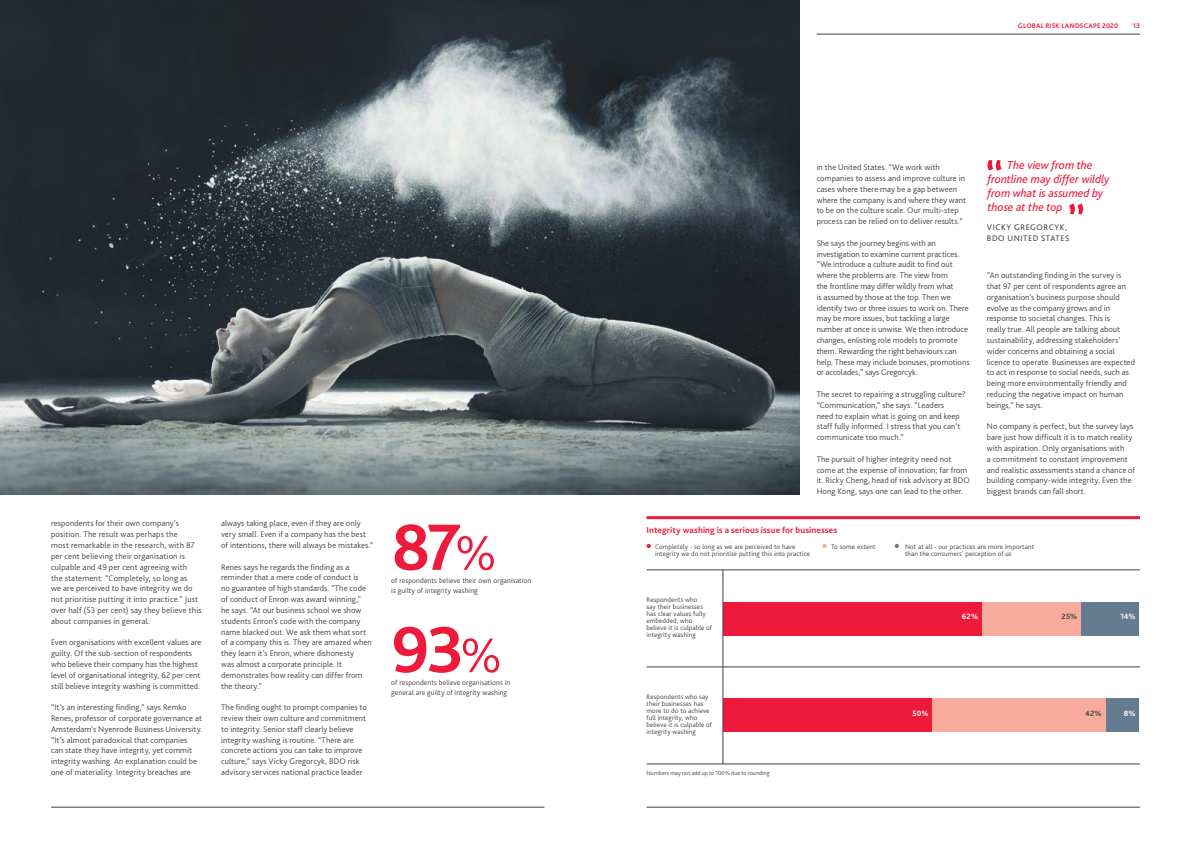
<style>
.page{position:relative;width:1191px;height:842px;background:#fff}
.page>*{position:absolute;margin:0;border:0;box-sizing:border-box;transform-origin:0 0}
.t1{font:700 68.4px "Bliss Pro";color:#ed1a3b}
.t2{font:italic 12px/14px "Bliss Pro";letter-spacing:-.005em;color:#ed1a3b}
.t3{font:700 9px "Bliss Pro";letter-spacing:.01em;color:#ed1a3b}
.t4{font:300 8.5px/10.8px "Bliss Pro";letter-spacing:.01em;color:#424241}
.t5{font:8.5px/10.8px "Bliss Pro";letter-spacing:.065em;color:#424241}
.t6{font:700 8px "Bliss Pro";color:#fff}
.t7{font:700 8px "Bliss Pro";color:#424241}
.t8{font:300 7.5px/10px "Bliss Pro";letter-spacing:.01em;color:#424241}
.t9{font:300 7px/7px "Bliss Pro";letter-spacing:.01em;color:#424241}
.t10{font:700 7px "Bliss Pro";letter-spacing:.025em;color:#ed1a3b}
.t11{font:300 6px "Bliss Pro";letter-spacing:.01em;color:#424241}
.s1{font-weight:300;font-size:51px}
</style>
<div class="page">
<hr style="left:646px;top:516px;width:494px;height:3px;background:#ed1a3b">
<img style="left:0;top:0;width:799px;height:494px">
<svg style="left:646px;top:544px;width:5px;height:4px"></svg>
<svg style="left:822px;top:544px;width:4px;height:4px"></svg>
<svg style="left:894px;top:544px;width:5px;height:4px"></svg>
<hr style="left:646px;top:570px;width:494px;height:1px;background:#424241">
<hr style="left:646px;top:764px;width:494px;height:1px;background:#424241">
<hr style="left:646px;top:667px;width:494px;height:1px;background:#424241">
<div style="left:1080px;top:602px;width:59px;height:33px;background:#657c90"></div>
<div style="left:980px;top:602px;width:100px;height:33px;background:#f8aa9c"></div>
<div style="left:723px;top:602px;width:258px;height:33px;background:#ed1a3b"></div>
<div style="left:1105px;top:698px;width:34px;height:34px;background:#657c90"></div>
<div style="left:930px;top:698px;width:175px;height:34px;background:#f8aa9c"></div>
<div style="left:723px;top:698px;width:208px;height:34px;background:#ed1a3b"></div>
<svg style="left:987px;top:160px;width:14px;height:11px"></svg>
<svg style="left:1069px;top:204px;width:14px;height:10px"></svg>
<hr style="left:722px;top:570px;width:1px;height:194px;background:#424241">
<hr style="left:51px;top:807px;width:493px;height:1px;background:#424241">
<hr style="left:816px;top:34px;width:324px;height:1px;background:#424241">
<hr style="left:646px;top:807px;width:494px;height:1px;background:#424241">
<p class="t4" style="left:51px;top:518px;width:152px">respondents for their own company’s position. The result was perhaps the<br>most remarkable in the research, with 87 per cent believing their organisation is culpable and 49 per cent agreeing with<br>the statement: “Completely, so long as<br>we are perceived to have integrity we do not prioritise putting it into practice.” Just over half (53 per cent) say they believe this about companies in general.</p>
<p class="t4" style="left:51px;top:637px;width:152px">Even organisations with excellent values are guilty. Of the sub-section of respondents who believe their company has the highest level of organisational integrity, 62 per cent still believe integrity washing is committed.</p>
<p class="t4" style="left:51px;top:702px;width:153px">“It’s an interesting finding,” says Remko Renes, professor of corporate governance at Amsterdam’s Nyenrode Business University. “It’s almost paradoxical that companies<br>can state they have integrity, yet commit integrity washing. An explanation could be one of materiality. Integrity breaches are</p>
<p class="t4" style="left:221px;top:518px;width:154px">always taking place, even if they are only very small. Even if a company has the best of intentions, there will always be mistakes.”</p>
<p class="t4" style="left:221px;top:561px;width:152px">Renes says he regards the finding as a reminder that a mere code of conduct is<br>no guarantee of high standards. “The code of conduct of Enron was award winning,”<br>he says. “At our business school we show students Enron’s code with the company name blacked out. We ask them what sort of a company this is. They are amazed when they learn it’s Enron, where dishonesty<br>was almost a corporate principle. It demonstrates how reality can differ from the theory.”</p>
<p class="t4" style="left:221px;top:702px;width:147px">The finding ought to prompt companies to review their own culture and commitment to integrity. Senior staff clearly believe integrity washing is routine. “There are concrete actions you can take to improve culture,” says Vicky Gregorcyk, BDO risk advisory services national practice leader</p>
<h1 class="t1" style="left:391px;top:505px;width:107px">87<span class="s1">%</span></h1>
<p class="t8" style="left:391px;top:575px;width:141px">of respondents believe their own organisation is guilty of integrity washing</p>
<h1 class="t1" style="left:391px;top:607px;width:112px">93<span class="s1">%</span></h1>
<p class="t8" style="left:391px;top:677px;width:121px">of respondents believe organisations in general are guilty of integrity washing</p>
<p class="t10" style="left:1018px;top:22px;width:102px">GLOBAL RISK LANDSCAPE 2020</p>
<p class="t10" style="left:1132px;top:22px;width:9px">13</p>
<p class="t4" style="left:816px;top:162px;width:151px">in the United States. “We work with companies to assess and improve culture in cases where there may be a gap between where the company is and where they want to be on the culture scale. Our multi-step process can be relied on to deliver results.”</p>
<p class="t4" style="left:816px;top:237px;width:154px">She says the journey begins with an investigation to examine current practices. “We introduce a culture audit to find out where the problems are. The view from<br>the frontline may differ wildly from what<br>is assumed by those at the top. Then we identify two or three issues to work on. There may be more issues, but tackling a large number at once is unwise. We then introduce changes, enlisting role models to promote them. Rewarding the right behaviours can help. These may include bonuses, promotions or accolades,” says Gregorcyk.</p>
<p class="t4" style="left:816px;top:389px;width:150px">The secret to repairing a struggling culture? “Communication,” she says. “Leaders<br>need to explain what is going on and keep staff fully informed. I stress that you can’t communicate too much.”</p>
<p class="t4" style="left:816px;top:453px;width:155px">The pursuit of higher integrity need not come at the expense of innovation; far from it. Ricky Cheng, head of risk advisory at BDO Hong Kong, says one can lead to the other.</p>
<p class="t3" style="left:646px;top:525px;width:192px">Integrity washing is a serious issue for businesses</p>
<h2 class="t2" style="left:987px;top:158px;width:124px;text-indent:20px">The view from the frontline may differ wildly from what is assumed by those at the top</h2>
<p class="t5" style="left:986px;top:222px;width:84px">VICKY GREGORCYK,<br>BDO UNITED STATES</p>
<p class="t4" style="left:986px;top:270px;width:150px">“An outstanding finding in the survey is that 97 per cent of respondents agree an organisation’s business purpose should evolve as the company grows and in response to societal changes. This is<br>really true. All people are talking about sustainability, addressing stakeholders’ wider concerns and obtaining a social licence to operate. Businesses are expected to act in response to social needs, such as being more environmentally friendly and reducing the negative impact on human beings,” he says.</p>
<p class="t4" style="left:986px;top:421px;width:150px">No company is perfect, but the survey lays bare just how difficult it is to match reality with aspiration. Only organisations with<br>a commitment to constant improvement and realistic assessments stand a chance of building company-wide integrity. Even the biggest brands can fall short.</p>
<p class="t9" style="left:655px;top:543px;width:156px">Completely - so long as we are perceived to have integrity we do not prioritise putting this into practice</p>
<p class="t9" style="left:831px;top:543px;width:46px">To some extent</p>
<p class="t9" style="left:905px;top:543px;width:131px">Not at all - our practices are more important than the consumers’ perception of us</p>
<p class="t9" style="left:646px;top:595px;width:67px">Respondents who<br>say their businesses has clear values fully embedded, who believe it is culpable of integrity washing</p>
<p class="t6" style="left:962px;top:611px;width:18px">62%</p>
<p class="t7" style="left:1061px;top:611px;width:17px">25%</p>
<p class="t6" style="left:1120px;top:611px;width:17px">14%</p>
<p class="t9" style="left:646px;top:693px;width:67px">Respondents who say their businesses has more to do to achieve full integrity, who believe it is culpable of integrity washing</p>
<p class="t11" style="left:646px;top:769px;width:124px">Numbers may not add up to 100% due to rounding</p>
<p class="t6" style="left:912px;top:708px;width:18px">50%</p>
<p class="t7" style="left:1085px;top:708px;width:18px">42%</p>
<p class="t6" style="left:1124px;top:708px;width:13px">8%</p>
</div>
